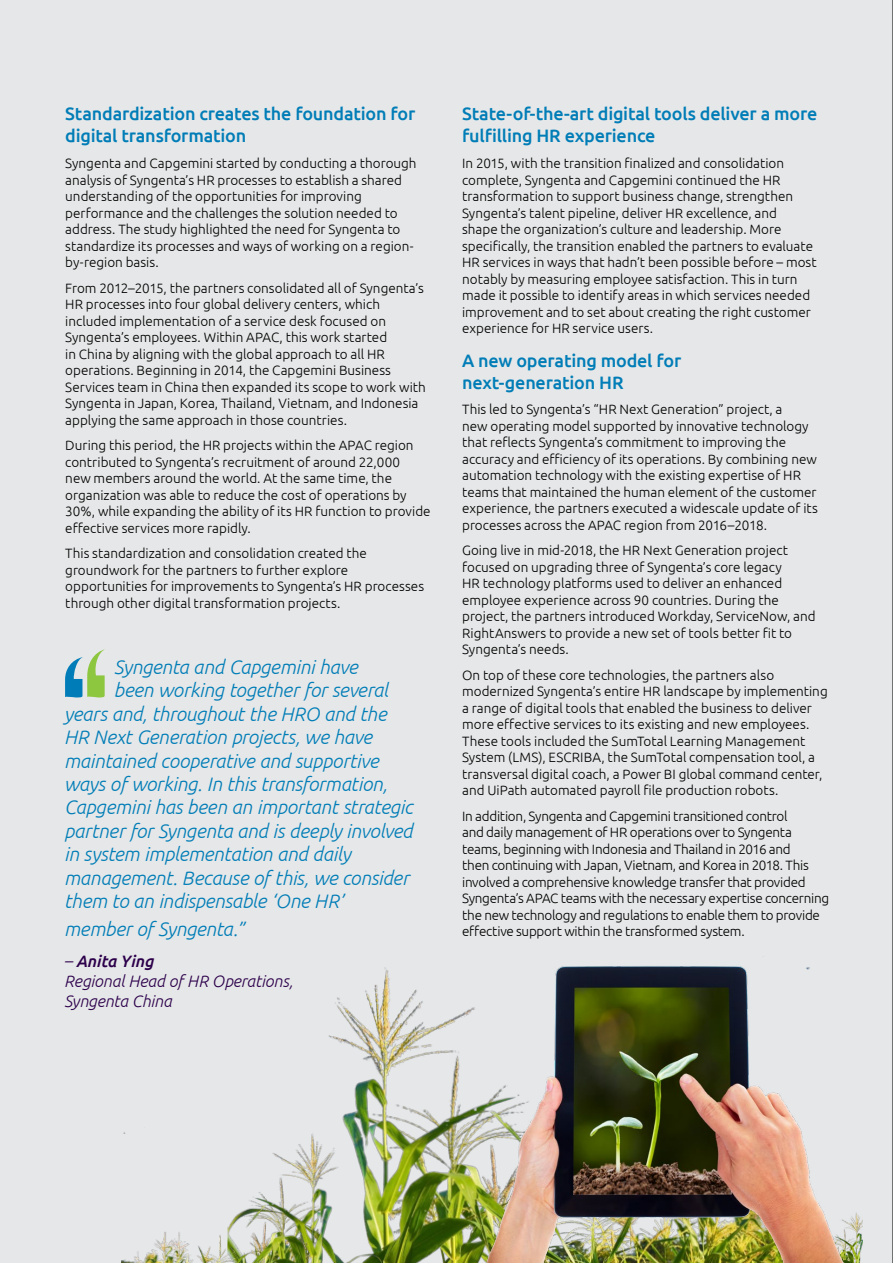
<style>
.page{position:relative;width:893px;height:1263px;background:#fff}
.page>*{position:absolute;margin:0;border:0;box-sizing:border-box;transform-origin:0 0}
.t1{font:italic 300 19.5px "Ubuntu";letter-spacing:-.01em;color:#007db7}
.t2{font:500 18px/21.6px "Ubuntu";letter-spacing:-.01em;color:#007db7}
.t3{font:italic 300 16.5px/19.8px "Ubuntu";letter-spacing:-.005em;color:#2c004b}
.t4{font:300 13.5px/16.5px "Ubuntu";color:#000}
.t5{font:300 13.5px/16.5px "Ubuntu";letter-spacing:-.02em;color:#000}
.s1{font-weight:500}
</style>
<div class="page">
<div style="left:1px;top:0;width:892px;height:1263px;background:#e6e7e8"></div>
<hr style="left:892px;top:0;width:1px;height:1263px;background:#000">
<svg style="left:65px;top:649px;width:40px;height:49px"></svg>
<img style="left:329px;top:967px;width:147px;height:296px">
<img style="left:121px;top:1126px;width:261px;height:137px">
<img style="left:856px;top:1212px;width:7px;height:51px">
<img style="left:476px;top:966px;width:380px;height:297px">
<h2 class="t2" style="left:65px;top:102px;width:351px">Standardization creates the foundation for digital transformation</h2>
<p class="t4" style="left:65px;top:155px;width:353px">Syngenta and Capgemini started by conducting a thorough analysis of Syngenta’s HR processes to establish a shared understanding of the opportunities for improving performance and the challenges the solution needed to address. The study highlighted the need for Syngenta to standardize its processes and ways of working on a region&shy;by-region basis.</p>
<p class="t4" style="left:65px;top:279px;width:362px">From 2012–2015, the partners consolidated all of Syngenta’s HR processes into four global delivery centers, which included implementation of a service desk focused on Syngenta’s employees. Within APAC, this work started<br>in China by aligning with the global approach to all HR operations. Beginning in 2014, the Capgemini Business Services team in China then expanded its scope to work with Syngenta in Japan, Korea, Thailand, Vietnam, and Indonesia applying the same approach in those countries.</p>
<p class="t4" style="left:65px;top:437px;width:367px">During this period, the HR projects within the APAC region contributed to Syngenta’s recruitment of around 22,000<br>new members around the world. At the same time, the organization was able to reduce the cost of operations by 30%, while expanding the ability of its HR function to provide effective services more rapidly.</p>
<p class="t4" style="left:65px;top:545px;width:360px">This standardization and consolidation created the groundwork for the partners to further explore opportunities for improvements to Syngenta’s HR processes through other digital transformation projects.</p>
<h1 class="t1" style="left:114px;top:655px;width:245px">Syngenta and Capgemini have</h1>
<h1 class="t1" style="left:114px;top:679px;width:276px">been working together for several</h1>
<h1 class="t1" style="left:64px;top:702px;width:324px">years and, throughout the HRO and the</h1>
<h1 class="t1" style="left:64px;top:725px;width:309px">HR Next Generation projects, we have</h1>
<h1 class="t1" style="left:64px;top:749px;width:316px">maintained cooperative and supportive</h1>
<h1 class="t1" style="left:64px;top:772px;width:325px">ways of working. In this transformation,</h1>
<h1 class="t1" style="left:64px;top:796px;width:350px">Capgemini has been an important strategic</h1>
<h1 class="t1" style="left:64px;top:819px;width:350px">partner for Syngenta and is deeply involved</h1>
<h1 class="t1" style="left:64px;top:842px;width:288px">in system implementation and daily</h1>
<h1 class="t1" style="left:64px;top:866px;width:346px">management. Because of this, we consider</h1>
<h1 class="t1" style="left:64px;top:889px;width:281px">them to an indispensable ‘One HR’</h1>
<h1 class="t1" style="left:64px;top:917px;width:181px">member of Syngenta.”</h1>
<p class="t3" style="left:64px;top:951px;width:230px">– <span class="s1">Anita Ying<br></span>Regional Head of HR Operations,<br>Syngenta China</p>
<h2 class="t2" style="left:462px;top:102px;width:357px">State-of-the-art digital tools deliver a more fulfilling HR experience</h2>
<p class="t4" style="left:462px;top:155px;width:356px">In 2015, with the transition finalized and consolidation complete, Syngenta and Capgemini continued the HR transformation to support business change, strengthen Syngenta’s talent pipeline, deliver HR excellence, and<br>shape the organization’s culture and leadership. More specifically, the transition enabled the partners to evaluate HR services in ways that hadn’t been possible before – most notably by measuring employee satisfaction. This in turn made it possible to identify areas in which services needed improvement and to set about creating the right customer experience for HR service users.</p>
<h2 class="t2" style="left:462px;top:349px;width:221px">A new operating model for next-generation HR</h2>
<p class="t4" style="left:462px;top:401px;width:357px">This led to Syngenta’s “HR Next Generation” project, a<br>new operating model supported by innovative technology that reflects Syngenta’s commitment to improving the accuracy and efficiency of its operations. By combining new automation technology with the existing expertise of HR teams that maintained the human element of the customer experience, the partners executed a widescale update of its processes across the APAC region from 2016–2018.</p>
<p class="t4" style="left:462px;top:542px;width:355px">Going live in mid-2018, the HR Next Generation project focused on upgrading three of Syngenta’s core legacy<br>HR technology platforms used to deliver an enhanced employee experience across 90 countries. During the project, the partners introduced Workday, ServiceNow, and RightAnswers to provide a new set of tools better fit to Syngenta’s needs.</p>
<p class="t4" style="left:462px;top:666px;width:367px">On top of these core technologies, the partners also modernized Syngenta’s entire HR landscape by implementing a range of digital tools that enabled the business to deliver more effective services to its existing and new employees.<br>These tools included the SumTotal Learning Management System (LMS), ESCRIBA, the SumTotal compensation tool, a transversal digital coach, a Power BI global command center, and UiPath automated payroll file production robots.</p>
<p class="t5" style="left:462px;top:807px;width:369px">In addition, Syngenta and Capgemini transitioned control<br>and daily management of HR operations over to Syngenta teams, beginning with Indonesia and Thailand in 2016 and<br>then continuing with Japan, Vietnam, and Korea in 2018. This involved a comprehensive knowledge transfer that provided Syngenta’s APAC teams with the necessary expertise concerning the new technology and regulations to enable them to provide effective support within the transformed system.</p>
</div>
